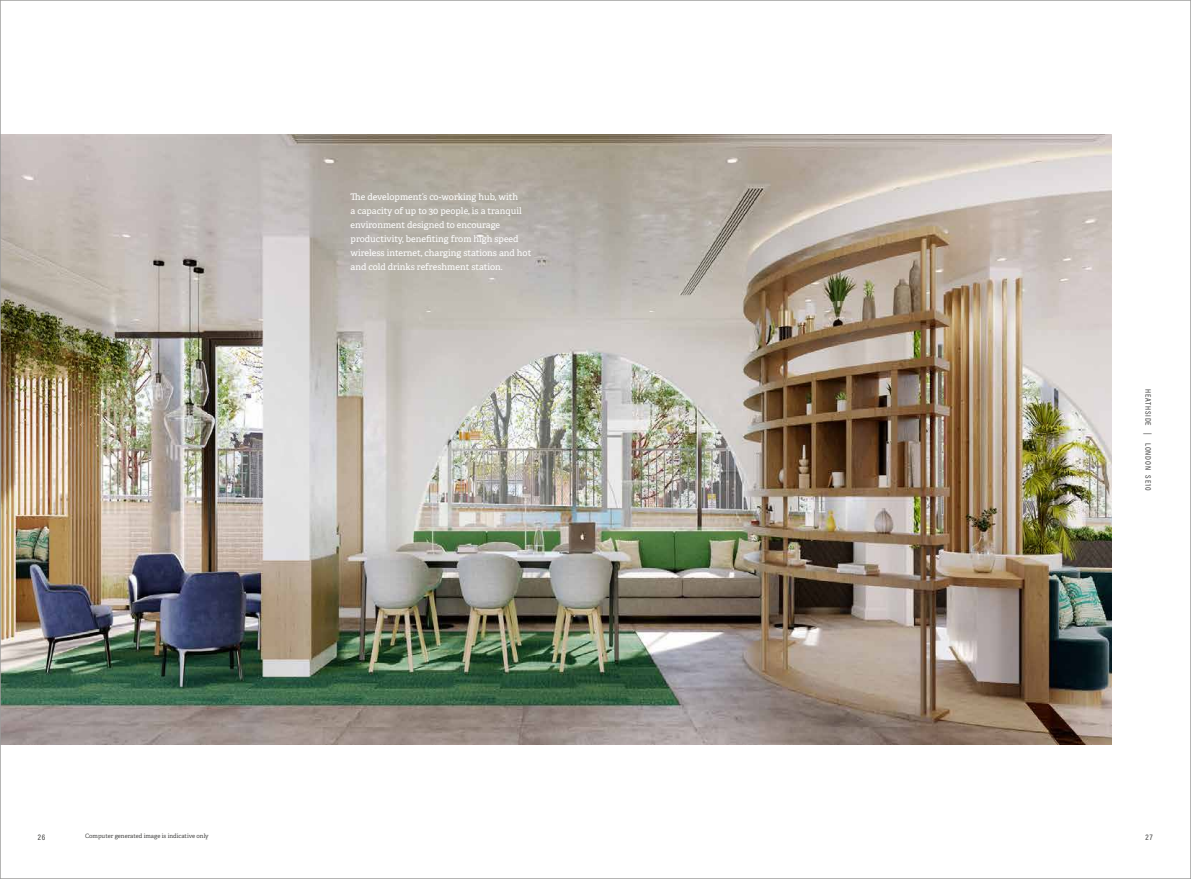
<style>
.page{position:relative;width:1191px;height:879px;background:#fff}
.page>*{position:absolute;margin:0;border:0;box-sizing:border-box;transform-origin:0 0}
.t1{font:9px/14px "Adelle";color:#fff}
.t2{font:500 8px "Acumin Pro Cond";letter-spacing:.1em;color:#4a4a49}
.t3{font:6px "Adelle";color:#4a4a49}
</style>
<div class="page">
<img style="left:2px;top:134px;width:1109px;height:611px">
<p class="t1" style="left:350px;top:189px;width:182px">The development’s co-working hub, with<br>a capacity of up to 30 people, is a tranquil environment designed to encourage productivity, benefiting from high speed wireless internet, charging stations and hot and cold drinks refreshment station.</p>
<p class="t2" style="left:1153px;top:389px;width:103px;rotate:90deg">HEATHSIDE | LONDON SE10</p>
<p class="t3" style="left:85px;top:832px;width:125px">Computer generated image is indicative only</p>
<p class="t2" style="left:38px;top:831px;width:9px">26</p>
<p class="t2" style="left:1145px;top:831px;width:9px">27</p>
</div>
